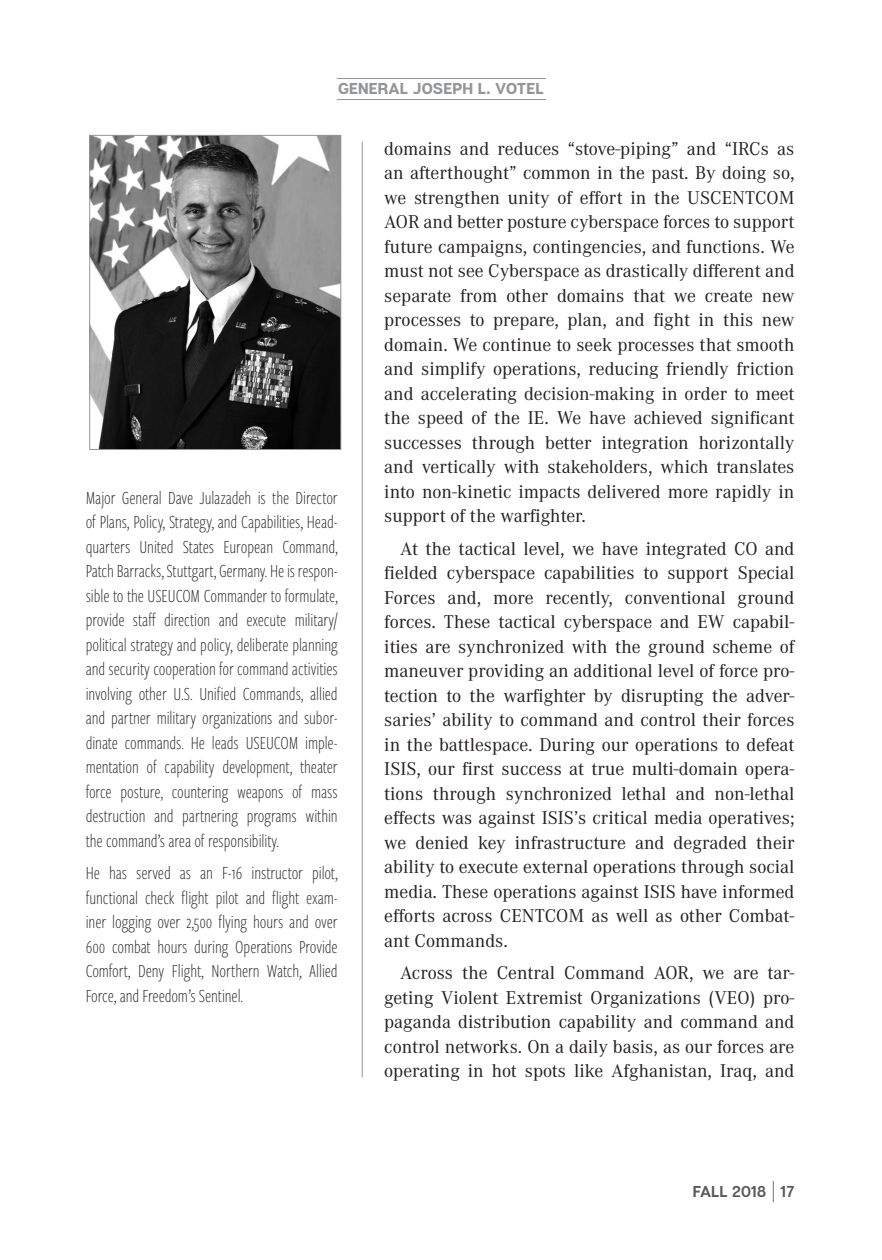
<style>
.page{position:relative;width:882px;height:1260px;background:#fff}
.page>*{position:absolute;margin:0;border:0;box-sizing:border-box;transform-origin:0 0}
.t1{font:19.25px/24.5px "Corporate A Pro";color:#231f20;text-align:justify}
.t2{font:300 19.25px/24.5px "Freight Sans Cmp Pro";letter-spacing:-.005em;color:#231f20;text-align:justify}
.t3{font:800 15.75px "Articulat CF";letter-spacing:.01em;color:#939598}
.t4{font:700 15.75px "Articulat CF";letter-spacing:-.01em;color:#57585a}
.s1{font-family:"Bebas Neue";font-weight:300;font-size:29.75px;color:#231f20}
</style>
<div class="page">
<hr style="left:337px;top:78px;width:209px;height:1px;background:#939598">
<hr style="left:337px;top:99px;width:209px;height:1px;background:#939598">
<hr style="left:362px;top:142px;width:1px;height:935px;background:#939598">
<img style="left:91px;top:137px;width:248px;height:311px">
<div style="left:89px;top:135px;width:252px;height:315px;border:1px solid #939598"></div>
<p class="t3" style="left:338px;top:79px;width:207px">GENERAL JOSEPH L. VOTEL</p>
<p class="t2" style="left:86px;top:485px;width:254px">Major General Dave Julazadeh is the Director of Plans, Policy, Strategy, and Capabilities, Head&shy;quarters United States European Command, Patch Barracks, Stuttgart, Germany. He is respon&shy;sible to the USEUCOM Commander to formulate, provide staff direction and execute military/ political strategy and policy, deliberate planning and security cooperation for command activities involving other U.S. Unified Commands, allied and partner military organizations and subor&shy;dinate commands. He leads USEUCOM imple&shy;mentation of capability development, theater force posture, countering weapons of mass destruction and partnering programs within the command’s area of responsibility.</p>
<p class="t2" style="left:86px;top:860px;width:254px">He has served as an F-16 instructor pilot, functional check flight pilot and flight exam&shy;iner logging over 2,500 flying hours and over 600 combat hours during Operations Provide Comfort, Deny Flight, Northern Watch, Allied Force, and Freedom’s Sentinel.</p>
<p class="t1" style="left:384px;top:136px;width:412px">domains and reduces “stove-piping” and “IRCs as an afterthought” common in the past. By doing so, we strengthen unity of effort in the USCENTCOM AOR and better posture cyberspace forces to support future campaigns, contingencies, and functions. We must not see Cyberspace as drastically different and separate from other domains that we create new processes to prepare, plan, and fight in this new domain. We continue to seek processes that smooth and simplify operations, reducing friendly friction and accelerating decision-making in order to meet the speed of the IE. We have achieved significant successes through better integration horizontally and vertically with stakeholders, which translates into non-kinetic impacts delivered more rapidly in support of the warfighter.</p>
<p class="t1" style="left:384px;top:535px;width:412px;text-indent:16px">At the tactical level, we have integrated CO and fielded cyberspace capabilities to support Special Forces and, more recently, conventional ground forces. These tactical cyberspace and EW capabil&shy;ities are synchronized with the ground scheme of maneuver providing an additional level of force pro&shy;tection to the warfighter by disrupting the adver&shy;saries’ ability to command and control their forces in the battlespace. During our operations to defeat ISIS, our first success at true multi-domain opera&shy;tions through synchronized lethal and non-lethal effects was against ISIS’s critical media operatives; we denied key infrastructure and degraded their ability to execute external operations through social media. These operations against ISIS have informed efforts across CENTCOM as well as other Combat&shy;ant Commands.</p>
<p class="t1" style="left:384px;top:960px;width:412px;text-indent:16px">Across the Central Command AOR, we are tar&shy;geting Violent Extremist Organizations (VEO) pro&shy;paganda distribution capability and command and control networks. On a daily basis, as our forces are operating in hot spots like Afghanistan, Iraq, and</p>
<p class="t4" style="left:693px;top:1182px;width:103px">FALL 2018 <span class="s1">|</span> 17</p>
</div>
